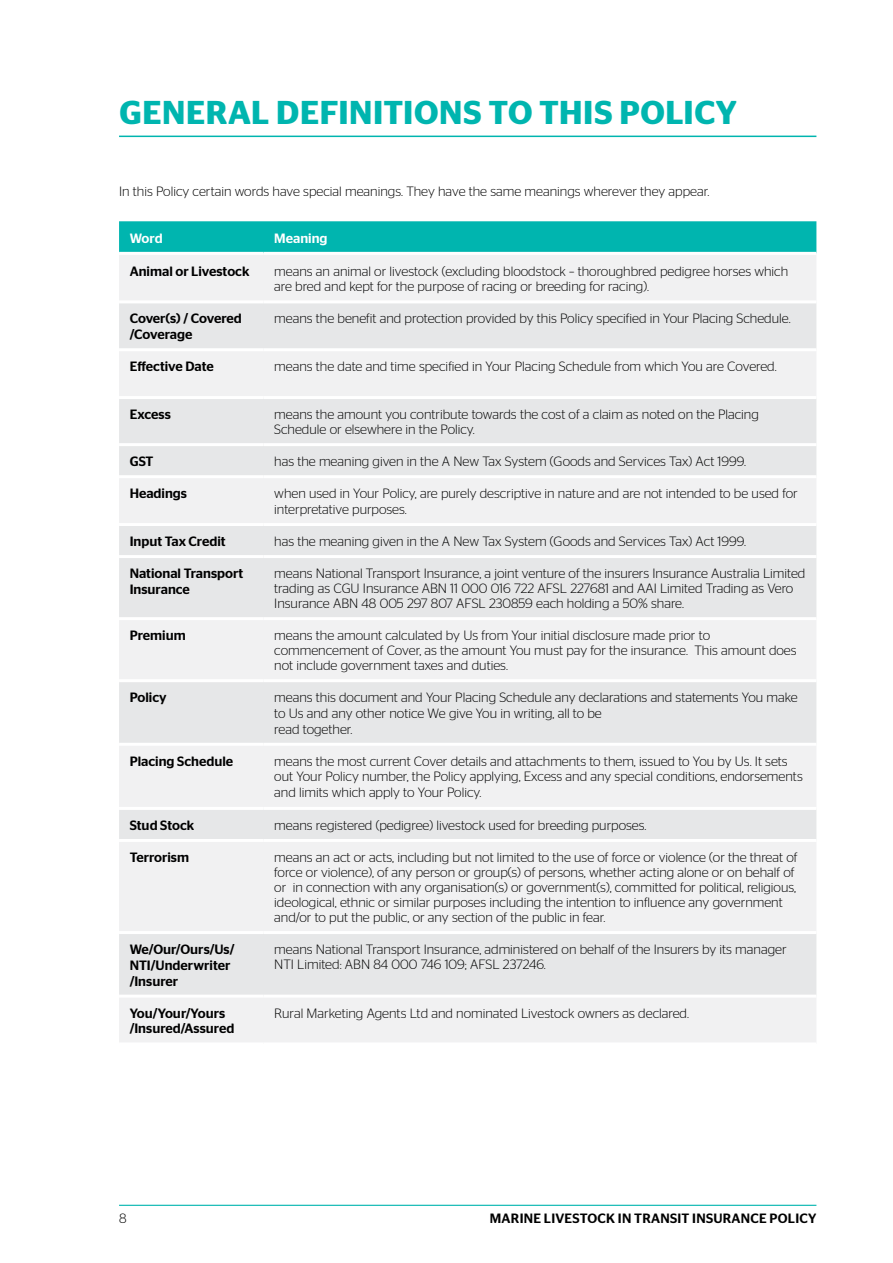
<style>
.page{position:relative;width:893px;height:1263px;background:#fff}
.page>*{position:absolute;margin:0;border:0;box-sizing:border-box;transform-origin:0 0}
.t1{font:600 33px "Stag Sans";letter-spacing:.015em;color:#00b5af}
.t2{font:300 13.5px/15px "Stag Sans";color:#000}
.t3{font:500 13.5px/15.8px "Stag Sans";color:#000}
.t4{font:500 13.5px "Stag Sans";letter-spacing:.02em;color:#000}
.t5{font:500 13.5px "Stag Sans";color:#fff}
</style>
<div class="page">
<hr style="left:119px;top:1205px;width:697px;height:1px;background:#00b5af">
<hr style="left:119px;top:136px;width:697px;height:1px;background:#00b5af">
<div style="left:119px;top:221px;width:697px;height:31px;background:#00b5af"></div>
<div style="left:119px;top:255px;width:697px;height:787px;background:#f1f1f2"></div>
<svg style="left:119px;top:303px;width:697px;height:691px;fill:#e6e7e8"></svg>
<hr style="left:119px;top:396px;width:145px;height:3px;background:#fff">
<hr style="left:264px;top:396px;width:552px;height:3px;background:#fff">
<hr style="left:119px;top:300px;width:145px;height:3px;background:#fff">
<hr style="left:264px;top:300px;width:552px;height:3px;background:#fff">
<hr style="left:119px;top:348px;width:145px;height:3px;background:#fff">
<hr style="left:264px;top:348px;width:552px;height:3px;background:#fff">
<hr style="left:119px;top:443px;width:145px;height:3px;background:#fff">
<hr style="left:264px;top:443px;width:552px;height:3px;background:#fff">
<hr style="left:119px;top:475px;width:145px;height:3px;background:#fff">
<hr style="left:264px;top:475px;width:552px;height:3px;background:#fff">
<hr style="left:119px;top:523px;width:145px;height:3px;background:#fff">
<hr style="left:264px;top:523px;width:552px;height:3px;background:#fff">
<hr style="left:264px;top:555px;width:552px;height:3px;background:#fff">
<hr style="left:264px;top:617px;width:552px;height:3px;background:#fff">
<hr style="left:119px;top:679px;width:145px;height:3px;background:#fff">
<hr style="left:264px;top:679px;width:552px;height:3px;background:#fff">
<hr style="left:119px;top:743px;width:145px;height:3px;background:#fff">
<hr style="left:264px;top:743px;width:552px;height:3px;background:#fff">
<hr style="left:119px;top:807px;width:145px;height:3px;background:#fff">
<hr style="left:119px;top:839px;width:145px;height:3px;background:#fff">
<hr style="left:264px;top:807px;width:552px;height:3px;background:#fff">
<hr style="left:264px;top:839px;width:552px;height:3px;background:#fff">
<hr style="left:119px;top:555px;width:145px;height:3px;background:#fff">
<hr style="left:119px;top:617px;width:145px;height:3px;background:#fff">
<hr style="left:119px;top:931px;width:145px;height:3px;background:#fff">
<hr style="left:264px;top:931px;width:552px;height:3px;background:#fff">
<hr style="left:119px;top:994px;width:145px;height:3px;background:#fff">
<hr style="left:264px;top:994px;width:552px;height:3px;background:#fff">
<h1 class="t1" style="left:119px;top:93px;width:619px">GENERAL DEFINITIONS TO THIS POLICY</h1>
<p class="t2" style="left:119px;top:183px;width:592px">In this Policy certain words have special meanings. They have the same meanings wherever they appear.</p>
<p class="t5" style="left:130px;top:230px;width:34px">Word</p>
<p class="t5" style="left:274px;top:230px;width:55px">Meaning</p>
<p class="t3" style="left:130px;top:264px;width:121px">Animal or Livestock</p>
<p class="t2" style="left:274px;top:264px;width:515px">means an animal or livestock (excluding bloodstock – thoroughbred pedigree horses which are bred and kept for the purpose of racing or breeding for racing).</p>
<p class="t3" style="left:130px;top:311px;width:114px">Cover(s) / Covered /Coverage</p>
<p class="t2" style="left:274px;top:311px;width:518px">means the benefit and protection provided by this Policy specified in Your Placing Schedule.</p>
<p class="t3" style="left:130px;top:359px;width:86px">Effective Date</p>
<p class="t2" style="left:274px;top:359px;width:504px">means the date and time specified in Your Placing Schedule from which You are Covered.</p>
<p class="t3" style="left:130px;top:406px;width:43px">Excess</p>
<p class="t2" style="left:274px;top:407px;width:486px">means the amount you contribute towards the cost of a claim as noted on the Placing<br>Schedule or elsewhere in the Policy.</p>
<p class="t3" style="left:130px;top:453px;width:25px">GST</p>
<p class="t2" style="left:274px;top:454px;width:473px">has the meaning given in the A New Tax System (Goods and Services Tax) Act 1999.</p>
<p class="t3" style="left:130px;top:485px;width:59px">Headings</p>
<p class="t2" style="left:274px;top:485px;width:525px;line-height:15.8px">when used in Your Policy, are purely descriptive in nature and are not intended to be used for interpretative purposes.</p>
<p class="t3" style="left:130px;top:533px;width:97px">Input Tax Credit</p>
<p class="t2" style="left:274px;top:533px;width:473px">has the meaning given in the A New Tax System (Goods and Services Tax) Act 1999.</p>
<p class="t3" style="left:130px;top:565px;width:115px">National Transport<br>Insurance</p>
<p class="t2" style="left:274px;top:566px;width:533px">means National Transport Insurance, a joint venture of the insurers Insurance Australia Limited trading as CGU Insurance ABN 11 000 016 722 AFSL 227681 and AAI Limited Trading as Vero<br>Insurance ABN 48 005 297 807 AFSL 230859 each holding a 50% share.</p>
<p class="t3" style="left:130px;top:627px;width:58px">Premium</p>
<p class="t2" style="left:274px;top:628px;width:524px">means the amount calculated by Us from Your initial disclosure made prior to commencement of Cover, as the amount You must pay for the insurance. This amount does not include government taxes and duties.</p>
<p class="t3" style="left:130px;top:689px;width:38px">Policy</p>
<p class="t2" style="left:274px;top:689px;width:525px;line-height:15.8px">means this document and Your Placing Schedule any declarations and statements You make to Us and any other notice We give You in writing, all to be<br>read together.</p>
<p class="t3" style="left:130px;top:753px;width:105px">Placing Schedule</p>
<p class="t2" style="left:274px;top:753px;width:530px;line-height:15.8px">means the most current Cover details and attachments to them, issued to You by Us. It sets out Your Policy number, the Policy applying, Excess and any special conditions, endorsements and limits which apply to Your Policy.</p>
<p class="t3" style="left:130px;top:817px;width:66px">Stud Stock</p>
<p class="t2" style="left:274px;top:817px;width:374px">means registered (pedigree) livestock used for breeding purposes.</p>
<p class="t3" style="left:130px;top:849px;width:61px">Terrorism</p>
<p class="t2" style="left:274px;top:849px;width:525px">means an act or acts, including but not limited to the use of force or violence (or the threat of force or violence), of any person or group(s) of persons, whether acting alone or on behalf of or in connection with any organisation(s) or government(s), committed for political, religious, ideological, ethnic or similar purposes including the intention to influence any government and/or to put the public, or any section of the public in fear.</p>
<p class="t3" style="left:130px;top:941px;width:106px">We/Our/Ours/Us/<br>NTI/Underwriter /Insurer</p>
<p class="t2" style="left:274px;top:942px;width:514px">means National Transport Insurance, administered on behalf of the Insurers by its manager<br>NTI Limited: ABN 84 000 746 109; AFSL 237246.</p>
<p class="t3" style="left:130px;top:1005px;width:106px">You/Your/Yours /Insured/Assured</p>
<p class="t2" style="left:274px;top:1005px;width:416px">Rural Marketing Agents Ltd and nominated Livestock owners as declared.</p>
<p class="t2" style="left:119px;top:1210px;width:9px">8</p>
<p class="t4" style="left:490px;top:1210px;width:328px">MARINE LIVESTOCK IN TRANSIT INSURANCE POLICY</p>
</div>
